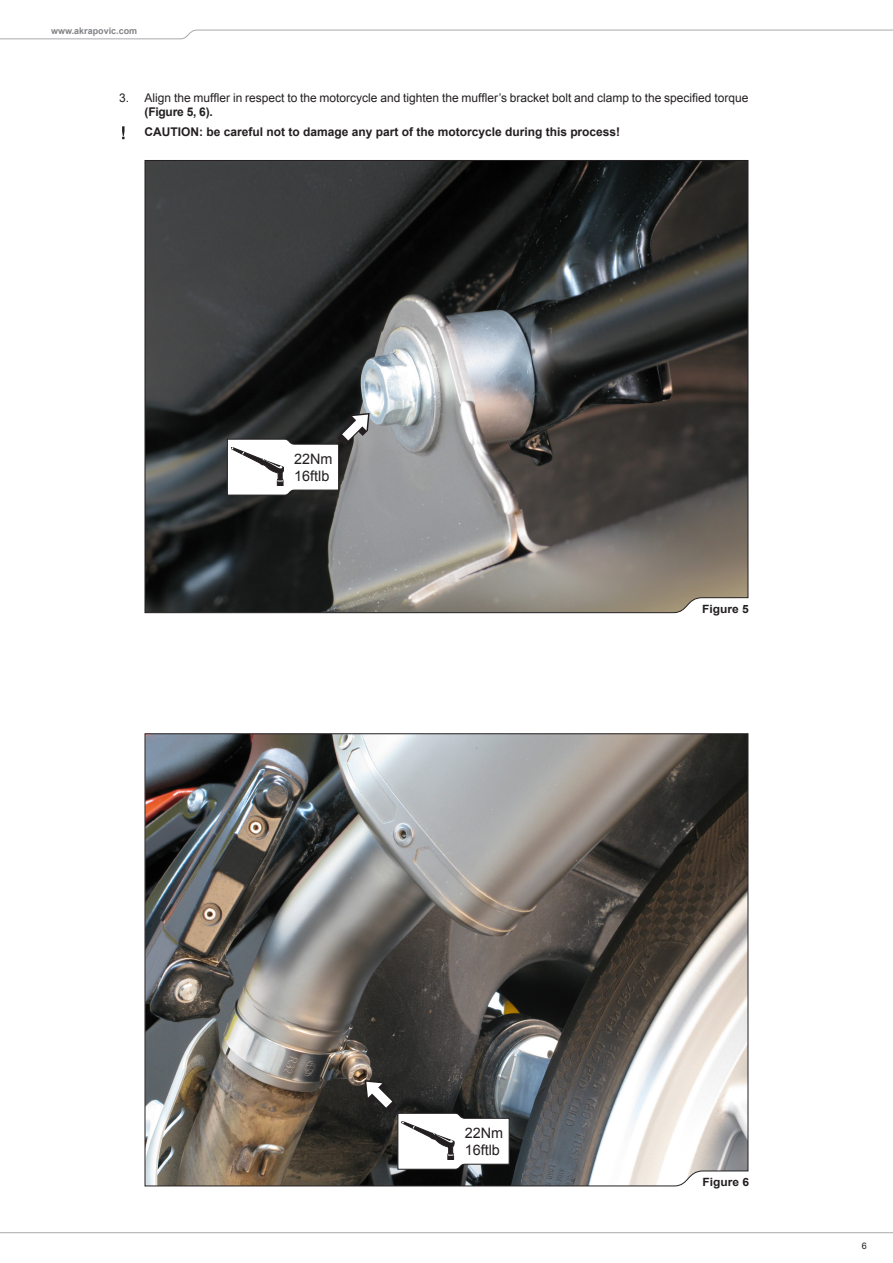
<style>
.page{position:relative;width:893px;height:1263px;background:#fff}
.page>*{position:absolute;margin:0;border:0;box-sizing:border-box;transform-origin:0 0}
.t1{font:14.4px/17.2px "Arial";color:#231f20}
.body_txt_bold{font:12px/13.5px "Arial";color:#231f20}
.body_txt_bold-2{font:700 12px "Arial";color:#231f20}
.body_txt_bold-3{font:700 11.4px "Arial";color:#231f20;scale:1.05 1}
.t2{font:700 9px "Arial";color:#808285}
.t3{font:9px "Arial";color:#231f20}
.s1{font-weight:700}
</style>
<div class="page">
<svg style="left:144px;top:160px;width:605px;height:453px;background:#4d4d4c"></svg>
<img style="left:144px;top:733px;width:605px;height:454px">
<svg style="left:0;top:29px;width:893px;height:10px"></svg>
<svg style="left:0;top:1232px;width:893px;height:2px;background:#d3d3d5"></svg>
<svg style="left:227px;top:413px;width:143px;height:83px"></svg>
<svg style="left:365px;top:1080px;width:145px;height:90px"></svg>
<svg style="left:122px;top:126px;width:3px;height:13px"></svg>
<p class="t2" style="left:51px;top:25px;width:88px">www.akrapovic.com</p>
<p class="body_txt_bold" style="left:119px;top:91px;width:12px">3.</p>
<p class="body_txt_bold" style="left:145px;top:91px;width:605px">Align the muffler in respect to the motorcycle and tighten the muffler’s bracket bolt and clamp to the specified torque <span class="s1">(Figure 5, 6).</span></p>
<p class="body_txt_bold-2" style="left:145px;top:124px;width:477px">CAUTION: be careful not to damage any part of the motorcycle during this process!</p>
<p class="t1" style="left:294px;top:450px;width:40px">22Nm<br>16ftlb</p>
<p class="body_txt_bold-3" style="left:702px;top:601px;width:46px">Figure 5</p>
<p class="t1" style="left:465px;top:1124px;width:40px">22Nm<br>16ftlb</p>
<p class="body_txt_bold-3" style="left:702px;top:1175px;width:46px">Figure 6</p>
<p class="t3" style="left:862px;top:1240px;width:7px">6</p>
</div>
